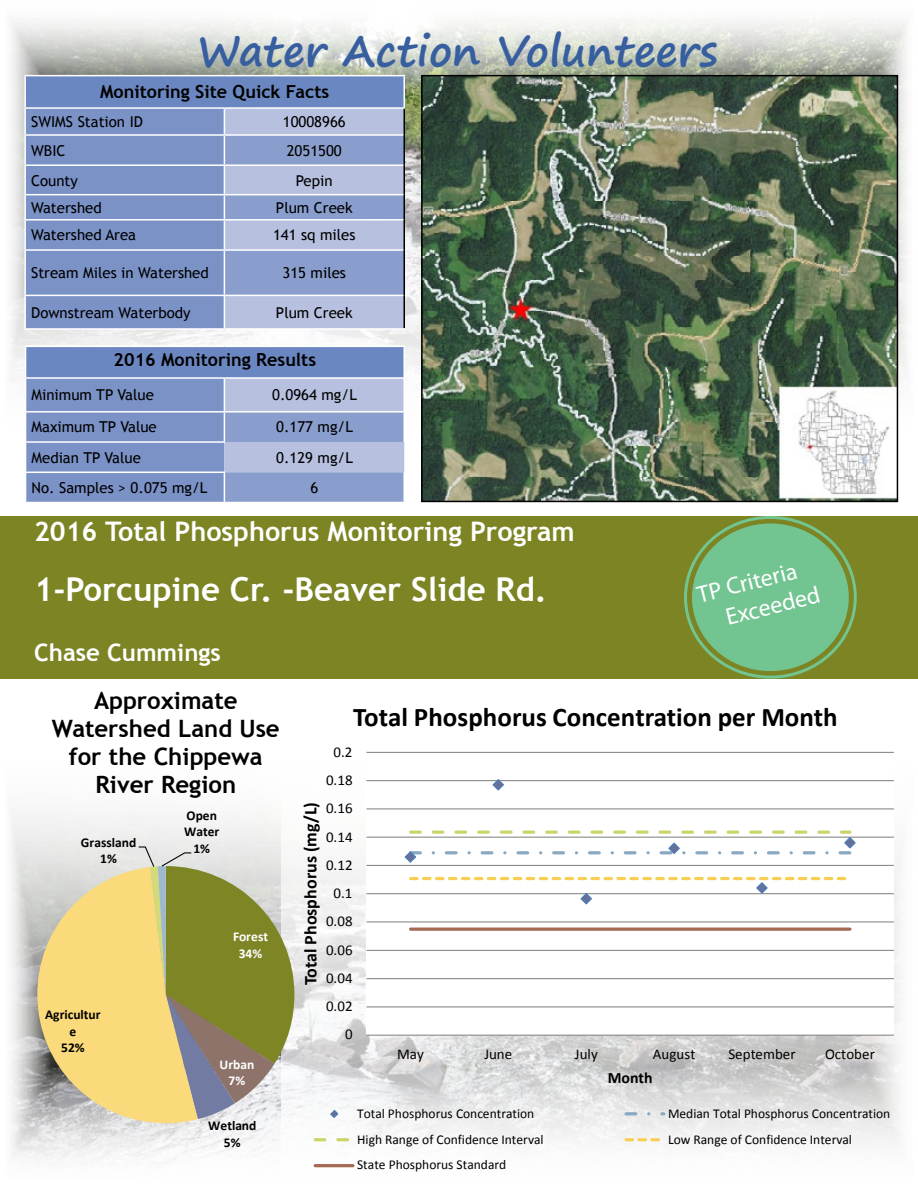
<style>
.page{position:relative;width:918px;height:1188px;background:#fff}
.page>*{position:absolute;margin:0;border:0;box-sizing:border-box;transform-origin:0 0}
.t1{font:700 42px "Segoe Print";color:#375f9f}
.t2{font:700 33px "Trebuchet MS";color:#fff}
.t3{font:700 27px "Trebuchet MS";color:#fff}
.t4{font:700 27px "Calibri";color:#000}
.t5{font:700 24px/27.9px "Trebuchet MS";color:#000;text-align:center}
.t6{font:24px/28.8px "Myriad Pro";color:#fff}
.t7{font:700 24px "Trebuchet MS";color:#fff}
.t8{font:700 18px "Trebuchet MS";color:#000}
.t9{font:700 18px "Calibri";color:#000}
.t10{font:700 15.9px "Calibri";color:#000}
.t11{font:15px "Trebuchet MS";color:#000}
.t12{font:15px "Calibri";letter-spacing:.005em;color:#000}
.t13{font:13.5px "Calibri";color:#000}
.t14{font:700 13.5px/16.5px "Calibri";color:#000;text-align:center}
.t15{font:700 13.5px/16.5px "Calibri";color:#fff;text-align:center}
</style>
<div class="page">
<img style="left:11px;top:19px;width:896px;height:429px">
<img style="left:11px;top:811px;width:270px;height:349px">
<div style="left:0;top:516px;width:918px;height:163px;background:#7c8423"></div>
<div style="left:26px;top:346px;width:378px;height:32px;background:#6b87c1"></div>
<hr style="left:25px;top:346px;width:199px;height:1px;background:#fff">
<hr style="left:25px;top:347px;width:1px;height:30px;background:#fff">
<hr style="left:224px;top:346px;width:181px;height:1px;background:#fff">
<hr style="left:404px;top:347px;width:1px;height:30px;background:#fff">
<hr style="left:25px;top:377px;width:199px;height:2px;background:#fff">
<hr style="left:224px;top:377px;width:181px;height:2px;background:#fff">
<svg style="left:25px;top:378px;width:380px;height:125px;background:#92a4d0"></svg>
<hr style="left:25px;top:502px;width:199px;height:1px;background:#fff">
<img style="left:424px;top:78px;width:471px;height:421px">
<div style="left:421px;top:75px;width:477px;height:427px;border:2px solid #000"></div>
<div style="left:25px;top:76px;width:379px;height:32px;background:#6b87c1"></div>
<div style="left:26px;top:109px;width:198px;height:219px;background:#7b92c7"></div>
<hr style="left:24px;top:75px;width:200px;height:1px;background:#fff">
<hr style="left:24px;top:76px;width:2px;height:31px;background:#fff">
<hr style="left:224px;top:75px;width:181px;height:1px;background:#fff">
<hr style="left:404px;top:76px;width:1px;height:31px;background:#fff">
<hr style="left:24px;top:107px;width:200px;height:2px;background:#fff">
<hr style="left:224px;top:107px;width:181px;height:2px;background:#fff">
<hr style="left:24px;top:109px;width:2px;height:25px;background:#fff">
<hr style="left:24px;top:136px;width:2px;height:28px;background:#fff">
<hr style="left:24px;top:166px;width:2px;height:28px;background:#fff">
<hr style="left:24px;top:195px;width:2px;height:24px;background:#fff">
<hr style="left:24px;top:251px;width:2px;height:44px;background:#fff">
<hr style="left:24px;top:296px;width:2px;height:32px;background:#fff">
<hr style="left:24px;top:134px;width:200px;height:2px;background:#fff">
<hr style="left:24px;top:164px;width:200px;height:2px;background:#fff">
<hr style="left:24px;top:194px;width:200px;height:1px;background:#fff">
<hr style="left:24px;top:295px;width:200px;height:1px;background:#fff">
<hr style="left:24px;top:328px;width:200px;height:2px;background:#fff">
<hr style="left:24px;top:221px;width:2px;height:28px;background:#fff">
<hr style="left:24px;top:219px;width:200px;height:2px;background:#fff">
<hr style="left:24px;top:249px;width:200px;height:2px;background:#fff">
<svg style="left:224px;top:108px;width:181px;height:220px;background:#a4b2d6"></svg>
<hr style="left:224px;top:219px;width:179px;height:2px;background:#fff">
<hr style="left:404px;top:220px;width:1px;height:30px;background:#000">
<hr style="left:224px;top:251px;width:1px;height:44px;background:#fff">
<hr style="left:224px;top:249px;width:179px;height:2px;background:#fff">
<hr style="left:404px;top:250px;width:1px;height:45px;background:#000">
<hr style="left:224px;top:296px;width:1px;height:32px;background:#fff">
<hr style="left:224px;top:295px;width:179px;height:1px;background:#fff">
<hr style="left:404px;top:295px;width:1px;height:33px;background:#000">
<hr style="left:224px;top:328px;width:181px;height:2px;background:#fff">
<div style="left:281px;top:689px;width:629px;height:499px;background:#fff;opacity:.63"></div>
<div style="left:366px;top:752px;width:528px;height:283px;background:#fff"></div>
<hr style="left:366px;top:1006px;width:528px;height:1px;background:#868686">
<hr style="left:366px;top:978px;width:528px;height:1px;background:#868686">
<hr style="left:366px;top:950px;width:528px;height:1px;background:#868686">
<hr style="left:366px;top:921px;width:528px;height:1px;background:#868686">
<hr style="left:366px;top:893px;width:528px;height:1px;background:#868686">
<hr style="left:366px;top:865px;width:528px;height:1px;background:#868686">
<hr style="left:366px;top:837px;width:528px;height:1px;background:#868686">
<hr style="left:366px;top:808px;width:528px;height:1px;background:#868686">
<hr style="left:366px;top:780px;width:528px;height:1px;background:#868686">
<hr style="left:366px;top:752px;width:528px;height:1px;background:#868686">
<hr style="left:366px;top:1035px;width:528px;height:1px;background:#868686">
<hr style="left:411px;top:928px;width:439px;height:3px;background:#a66954">
<svg style="left:491px;top:779px;width:14px;height:12px"></svg>
<svg style="left:411px;top:877px;width:439px;height:28px"></svg>
<svg style="left:404px;top:831px;width:453px;height:32px"></svg>
<svg style="left:329px;top:1109px;width:10px;height:10px"></svg>
<svg style="left:626px;top:1112px;width:38px;height:3px"></svg>
<svg style="left:315px;top:1138px;width:38px;height:3px"></svg>
<svg style="left:626px;top:1138px;width:38px;height:3px"></svg>
<hr style="left:315px;top:1164px;width:38px;height:3px;background:#a66954">
<svg style="left:37px;top:846px;width:257px;height:277px;background:#c5bb7f"></svg>
<div style="left:693px;top:524px;width:155px;height:146px;background:#72c491;border-radius:50%"></div>
<h1 class="t1" style="left:197px;top:13px;width:522px">Water Action Volunteers</h1>
<p class="t8" style="left:100px;top:81px;width:231px">Monitoring Site Quick Facts</p>
<p class="t11" style="left:31px;top:113px;width:113px">SWIMS Station ID</p>
<p class="t11" style="left:283px;top:113px;width:64px">10008966</p>
<p class="t11" style="left:31px;top:142px;width:36px">WBIC</p>
<p class="t11" style="left:287px;top:142px;width:57px">2051500</p>
<p class="t11" style="left:31px;top:171px;width:48px">County</p>
<p class="t11" style="left:296px;top:171px;width:38px">Pepin</p>
<p class="t11" style="left:31px;top:199px;width:72px">Watershed</p>
<p class="t11" style="left:276px;top:199px;width:78px">Plum Creek</p>
<p class="t11" style="left:31px;top:226px;width:107px">Watershed Area</p>
<p class="t11" style="left:273px;top:226px;width:84px">141 sq miles</p>
<p class="t11" style="left:31px;top:264px;width:179px">Stream Miles in Watershed</p>
<p class="t11" style="left:283px;top:264px;width:65px">315 miles</p>
<p class="t11" style="left:31px;top:304px;width:161px">Downstream Waterbody</p>
<p class="t11" style="left:276px;top:304px;width:78px">Plum Creek</p>
<p class="t8" style="left:114px;top:348px;width:204px">2016 Monitoring Results</p>
<p class="t11" style="left:32px;top:386px;width:124px">Minimum TP Value</p>
<p class="t11" style="left:272px;top:386px;width:86px">0.0964 mg/L</p>
<p class="t11" style="left:32px;top:418px;width:127px">Maximum TP Value</p>
<p class="t11" style="left:276px;top:418px;width:78px">0.177 mg/L</p>
<p class="t11" style="left:32px;top:449px;width:111px">Median TP Value</p>
<p class="t11" style="left:276px;top:449px;width:78px">0.129 mg/L</p>
<p class="t11" style="left:32px;top:479px;width:177px">No. Samples &gt; 0.075 mg/L</p>
<p class="t11" style="left:310px;top:479px;width:9px">6</p>
<h3 class="t3" style="left:34px;top:515px;width:542px">2016 Total Phosphorus Monitoring Program</h3>
<h2 class="t2" style="left:34px;top:569px;width:514px">1-Porcupine Cr. -Beaver Slide Rd.</h2>
<h3 class="t7" style="left:34px;top:638px;width:188px">Chase Cummings</h3>
<h3 class="t6" style="left:716px;top:575px;width:98px;text-indent:-22px;rotate:-14deg">TP Criteria<br>Exceeded</h3>
<h3 class="t5" style="left:52px;top:687px;width:229px">Approximate<br>Watershed Land Use for the Chippewa<br>River Region</h3>
<p class="t14" style="left:81px;top:834px;width:57px">Grassland<br>1%</p>
<p class="t14" style="left:45px;top:1006px;width:57px">Agricultur e<br>52%</p>
<p class="t14" style="left:184px;top:807px;width:37px">Open<br>Water<br>1%</p>
<p class="t15" style="left:233px;top:929px;width:37px">Forest<br>34%</p>
<p class="t15" style="left:220px;top:1056px;width:36px">Urban<br>7%</p>
<p class="t14" style="left:208px;top:1118px;width:50px">Wetland<br>5%</p>
<h3 class="t4" style="left:353px;top:700px;width:486px">Total Phosphorus Concentration per Month</h3>
<p class="t12" style="left:334px;top:742px;width:20px">0.2</p>
<p class="t12" style="left:326px;top:770px;width:28px">0.18</p>
<p class="t9" style="left:299px;top:985px;width:184px;rotate:-90deg">Total Phosphorus (mg/L)</p>
<p class="t12" style="left:326px;top:799px;width:28px">0.16</p>
<p class="t12" style="left:326px;top:827px;width:28px">0.14</p>
<p class="t12" style="left:326px;top:855px;width:28px">0.12</p>
<p class="t12" style="left:334px;top:884px;width:20px">0.1</p>
<p class="t12" style="left:326px;top:912px;width:28px">0.08</p>
<p class="t12" style="left:326px;top:940px;width:28px">0.06</p>
<p class="t12" style="left:326px;top:968px;width:28px">0.04</p>
<p class="t12" style="left:326px;top:997px;width:28px">0.02</p>
<p class="t12" style="left:345px;top:1025px;width:9px">0</p>
<p class="t12" style="left:397px;top:1045px;width:28px">May</p>
<p class="t12" style="left:484px;top:1045px;width:29px">June</p>
<p class="t12" style="left:575px;top:1045px;width:24px">July</p>
<p class="t12" style="left:653px;top:1045px;width:44px">August</p>
<p class="t12" style="left:728px;top:1045px;width:69px">September</p>
<p class="t12" style="left:825px;top:1045px;width:51px">October</p>
<p class="t10" style="left:608px;top:1067px;width:46px">Month</p>
<p class="t13" style="left:357px;top:1105px;width:179px">Total Phosphorus Concentration</p>
<p class="t13" style="left:668px;top:1105px;width:224px">Median Total Phosphorus Concentration</p>
<p class="t13" style="left:357px;top:1131px;width:188px">High Range of Confidence Interval</p>
<p class="t13" style="left:668px;top:1131px;width:185px">Low Range of Confidence Interval</p>
<p class="t13" style="left:357px;top:1156px;width:151px">State Phosphorus Standard</p>
</div>
